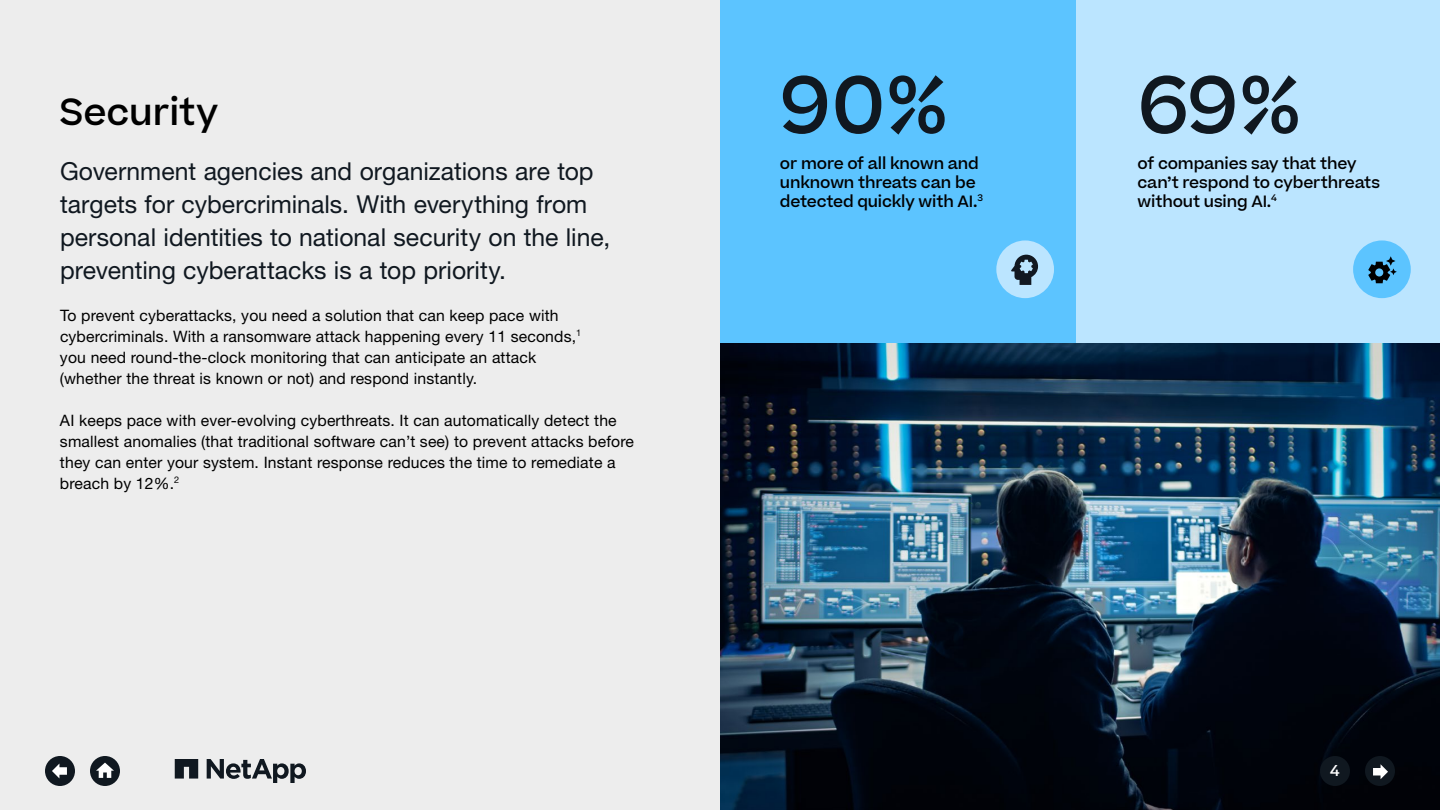
<style>
.page{position:relative;width:1440px;height:810px;background:#fff}
.page>*{position:absolute;margin:0;border:0;box-sizing:border-box;transform-origin:0 0}
.t1{font:500 77.93px "Beatrice";color:#101820}
.t2{font:500 36px "Beatrice";letter-spacing:-.005em;color:#000}
.t3{font:24.75px/33px "Helvetica Neue LT Std";color:#101820}
.t4{font:15.75px/21px "Helvetica Neue LT Std";letter-spacing:.01em;color:#000}
.t5{font:500 15.6px/18.7px "Beatrice";letter-spacing:-.01em;color:#000}
.t6{font:500 15px "Beatrice";color:#fff}
</style>
<div class="page">
<div style="left:720px;top:0;width:357px;height:344px;background:#5cc4ff"></div>
<div style="left:1077px;top:0;width:363px;height:344px;background:#bbe5ff"></div>
<div style="left:996px;top:240px;width:58px;height:58px;background:#bbe5ff;border-radius:50%"></div>
<svg style="left:1011px;top:255px;width:27px;height:30px"></svg>
<div style="left:1353px;top:240px;width:58px;height:58px;background:#5cc4ff;border-radius:50%"></div>
<svg style="left:1368px;top:256px;width:29px;height:27px"></svg>
<img style="left:720px;top:344px;width:720px;height:466px">
<div style="left:0;top:0;width:720px;height:810px;background:#ededed"></div>
<svg style="left:207px;top:759px;width:99px;height:24px"></svg>
<svg style="left:175px;top:759px;width:23px;height:20px"></svg>
<div style="left:1320px;top:756px;width:30px;height:30px;background:#101820;border-radius:50%"></div>
<div style="left:90px;top:756px;width:30px;height:30px;background:#101820;border-radius:50%"></div>
<svg style="left:96px;top:763px;width:18px;height:15px"></svg>
<div style="left:1365px;top:756px;width:30px;height:30px;background:#101820;border-radius:50%"></div>
<svg style="left:1373px;top:764px;width:15px;height:15px"></svg>
<div style="left:45px;top:756px;width:30px;height:30px;background:#101820;border-radius:50%"></div>
<svg style="left:52px;top:764px;width:15px;height:14px"></svg>
<h2 class="t2" style="left:60px;top:88px;width:160px">Security</h2>
<h3 class="t3" style="left:60px;top:154px;width:552px">Government agencies and organizations are top targets for cybercriminals. With everything from personal identities to national security on the line, preventing cyberattacks is a top priority.</h3>
<p class="t4" style="left:60px;top:304px;width:523px">To prevent cyberattacks, you need a solution that can keep pace with cybercriminals. With a ransomware attack happening every 11 seconds,<sup>1 </sup>you need round-the-clock monitoring that can anticipate an attack (whether the threat is known or not) and respond instantly.</p>
<p class="t4" style="left:60px;top:409px;width:576px">AI keeps pace with ever-evolving cyberthreats. It can automatically detect the smallest anomalies (that traditional software can’t see) to prevent attacks before they can enter your system. Instant response reduces the time to remediate a breach by 12%.<sup>2</sup></p>
<h1 class="t1" style="left:780px;top:54px;width:171px">90%</h1>
<p class="t5" style="left:780px;top:154px;width:205px">or more of all known and unknown threats can be detected quickly with AI.<sup>3</sup></p>
<h1 class="t1" style="left:1138px;top:54px;width:167px">69%</h1>
<p class="t5" style="left:1138px;top:154px;width:244px">of companies say that they can’t respond to cyberthreats without using AI.<sup>4</sup></p>
<p class="t6" style="left:1330px;top:761px;width:11px">4</p>
</div>
